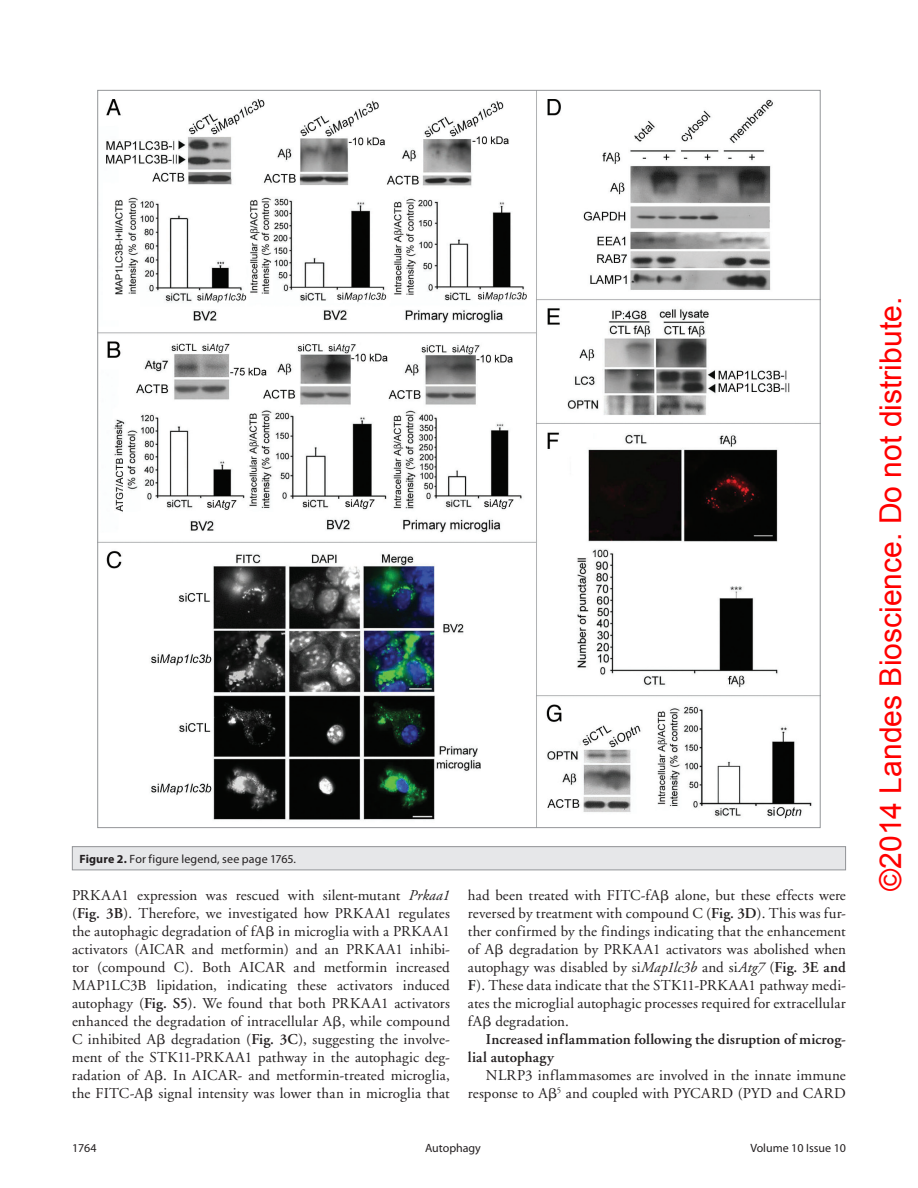
<style>
.page{position:relative;width:918px;height:1188px;background:#fff}
.page>*{position:absolute;margin:0;border:0;box-sizing:border-box;transform-origin:0 0}
.t1{font:30.15px "Arial";color:#f00}
.t2{font:15px/18px "Adobe Garamond";letter-spacing:.01em;color:#231f20;text-align:justify}
.t3{font:600 15px/18px "Adobe Garamond";letter-spacing:.01em;color:#231f20}
.t4{font:12px "Myriad Pro";color:#231f20}
.s1{font-weight:700}
.s2{font-style:italic}
.s3{font-weight:600}
.s4{font-family:"Universal Std Greekw Math Pi"}
</style>
<div class="page">
<img style="left:99px;top:92px;width:720px;height:734px">
<div style="left:72px;top:847px;width:774px;height:23px;background:#e6e7e9"></div>
<div style="left:72px;top:846px;width:774px;height:24px;border:1px solid #939598"></div>
<p class="t4" style="left:79px;top:851px;width:218px"><span class="s1">Figure 2.</span> For figure legend, see page 1765.</p>
<p class="t2" style="left:72px;top:887px;width:380px">PRKAA1 expression was rescued with silent-mutant <span class="s2">Prkaa1 </span>(<span class="s3">Fig. 3B</span>). Therefore, we investigated how PRKAA1 regulates the autophagic degradation of fA<span class="s4">β</span> in microglia with a PRKAA1 activators (AICAR and metformin) and an PRKAA1 inhibi&shy;tor (compound C). Both AICAR and metformin increased MAP1LC3B lipidation, indicating these activators induced autophagy (<span class="s3">Fig. S5</span>). We found that both PRKAA1 activators enhanced the degradation of intracellular A<span class="s4">β</span>, while compound C inhibited A<span class="s4">β</span> degradation (<span class="s3">Fig. 3C</span>), suggesting the involve&shy;ment of the STK11-PRKAA1 pathway in the autophagic deg&shy;radation of A<span class="s4">β</span>. In AICAR- and metformin-treated microglia, the FITC-A<span class="s4">β</span> signal intensity was lower than in microglia that</p>
<p class="t2" style="left:468px;top:887px;width:379px">had been treated with FITC-fA<span class="s4">β</span> alone, but these effects were reversed by treatment with compound C (<span class="s3">Fig. 3D</span>). This was fur&shy;ther confirmed by the findings indicating that the enhancement of A<span class="s4">β</span> degradation by PRKAA1 activators was abolished when autophagy was disabled by si<span class="s2">Map1lc3b</span> and si<span class="s2">Atg7</span> (<span class="s3">Fig. 3E and F</span>). These data indicate that the STK11-PRKAA1 pathway medi&shy;ates the microglial autophagic processes required for extracellular fA<span class="s4">β</span> degradation.</p>
<p class="t3" style="left:468px;top:1031px;width:379px;text-indent:18px">Increased inflammation following the disruption of microg&shy;lial autophagy</p>
<p class="t2" style="left:468px;top:1067px;width:380px;text-align:right">NLRP3 inflammasomes are involved in the innate immune response to A<span class="s4">β</span><sup>5</sup> and coupled with PYCARD (PYD and CARD</p>
<p class="t4" style="left:72px;top:1141px;width:194px">1764 A</p>
<p class="t4" style="left:432px;top:1141px;width:50px">utophagy</p>
<p class="t4" style="left:750px;top:1141px;width:97px">Volume 10 Issue 10</p>
<h1 class="t1" style="left:871px;top:891px;width:595px;rotate:-90deg">©2014 Landes Bioscience. Do not distribute.</h1>
</div>
